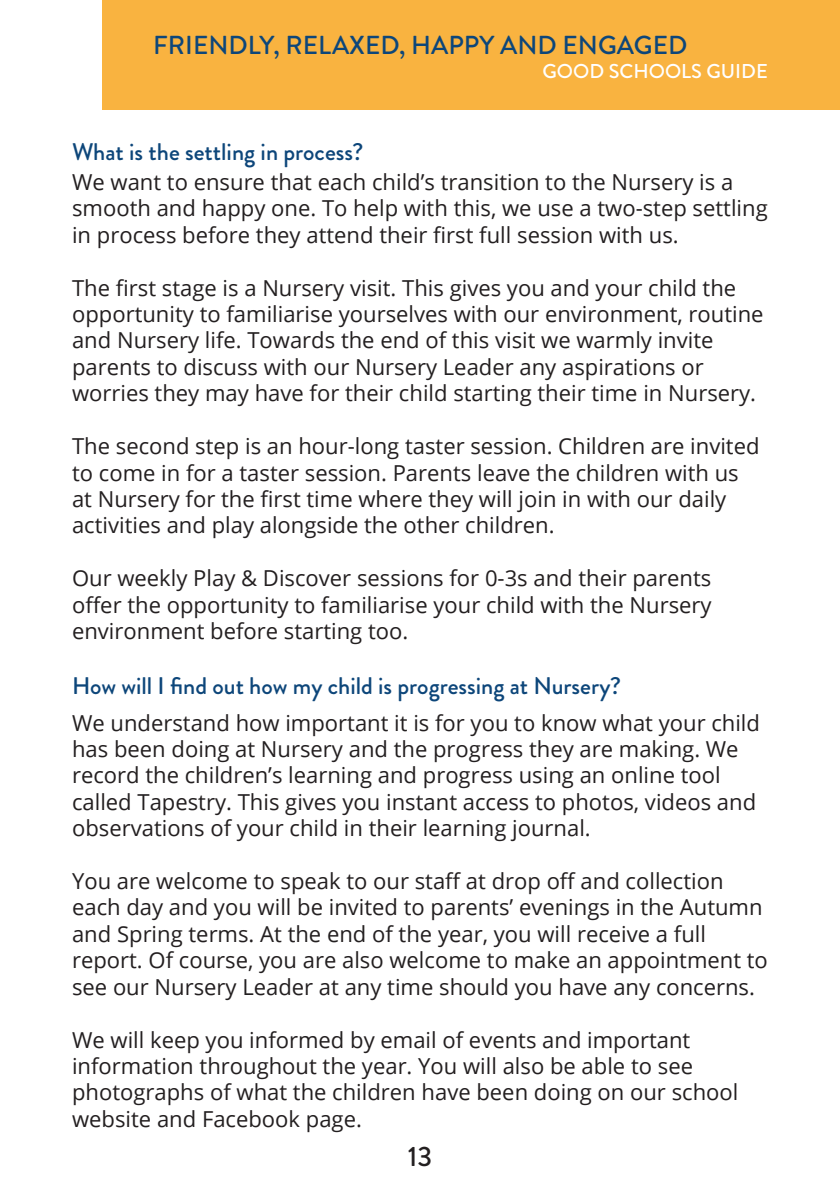
<style>
.page{position:relative;width:840px;height:1191px;background:#fff}
.page>*{position:absolute;margin:0;border:0;box-sizing:border-box;transform-origin:0 0}
.t1{font:500 28px "Brandon Grotesque";color:#231f20}
.t2{font:500 26px "Brandon Grotesque";color:#0d467a}
.t3{font:500 24px "Brandon Grotesque";color:#0d467a}
.t4{font:22px/26.4px "Open Sans";color:#231f20}
.t5{font:500 20px "Brandon Grotesque";color:#fff}
</style>
<div class="page">
<div style="left:102px;top:0;width:737px;height:110px;background:#f9b340"></div>
<p class="t2" style="left:153px;top:27px;width:535px">FRIENDLY, RELAXED, HAPPY AND ENGAGED</p>
<p class="t5" style="left:542px;top:57px;width:227px">GOOD SCHOOLS GUIDE</p>
<p class="t3" style="left:72px;top:135px;width:293px">What is the settling in process?</p>
<p class="t4" style="left:72px;top:168px;width:696px">We want to ensure that each child’s transition to the Nursery is a smooth and happy one. To help with this, we use a two-step settling in process before they attend their first full session with us.</p>
<p class="t4" style="left:72px;top:274px;width:692px">The first stage is a Nursery visit. This gives you and your child the opportunity to familiarise yourselves with our environment, routine and Nursery life. Towards the end of this visit we warmly invite parents to discuss with our Nursery Leader any aspirations or worries they may have for their child starting their time in Nursery.</p>
<p class="t4" style="left:72px;top:432px;width:688px">The second step is an hour-long taster session. Children are invited to come in for a taster session. Parents leave the children with us at Nursery for the first time where they will join in with our daily activities and play alongside the other children.</p>
<p class="t4" style="left:72px;top:564px;width:640px;text-align:justify">Our weekly Play &amp; Discover sessions for 0-3s and their parents offer the opportunity to familiarise your child with the Nursery environment before starting too.</p>
<p class="t3" style="left:72px;top:669px;width:550px">How will I find out how my child is progressing at Nursery?</p>
<p class="t4" style="left:72px;top:709px;width:689px">We understand how important it is for you to know what your child has been doing at Nursery and the progress they are making. We record the children’s learning and progress using an online tool called Tapestry. This gives you instant access to photos, videos and observations of your child in their learning journal.</p>
<p class="t4" style="left:72px;top:867px;width:697px">You are welcome to speak to our staff at drop off and collection each day and you will be invited to parents’ evenings in the Autumn and Spring terms. At the end of the year, you will receive a full report. Of course, you are also welcome to make an appointment to see our Nursery Leader at any time should you have any concerns.</p>
<p class="t4" style="left:72px;top:1025px;width:667px">We will keep you informed by email of events and important information throughout the year. You will also be able to see photographs of what the children have been doing on our school website and Facebook page.</p>
<p class="t1" style="left:407px;top:1136px;width:26px">13</p>
</div>
